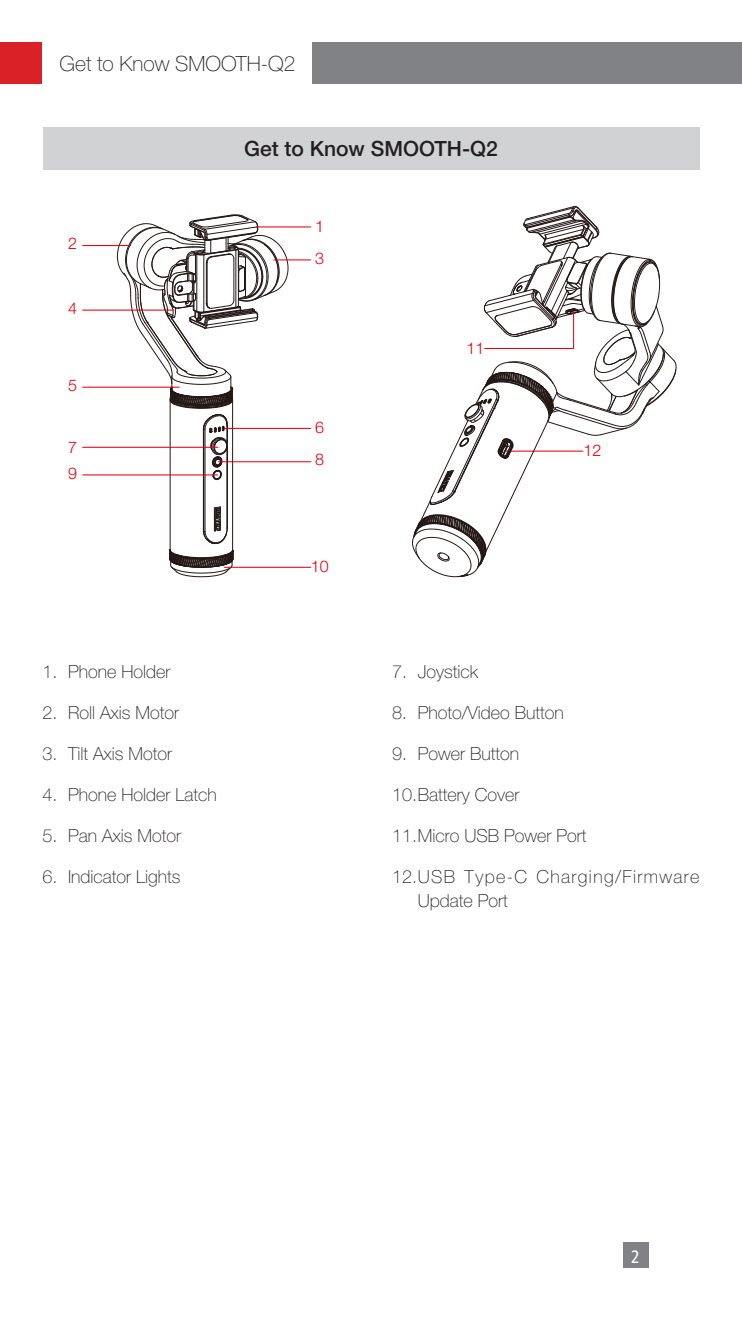
<style>
.page{position:relative;width:742px;height:1319px;background:#fff}
.page>*{position:absolute;margin:0;border:0;box-sizing:border-box;transform-origin:0 0}
.页码标题{font:21px "M Ying Hei PRC W2";color:#231f20}
.标题和目录{font:21px "M Ying Hei PRC W5";color:#231f20}
.编号{font:18px "M Ying Hei PRC W2";color:#231f20}
.编号-2{font:18px/24px "M Ying Hei PRC W2";letter-spacing:.075em;color:#231f20}
.t1{font:condensed 18px "Frutiger";color:#fff}
.t2{font:16.2px/31.5px "M Ying Hei PRC W3";color:#e60012}
</style>
<div class="page">
<div style="left:0;top:43px;width:43px;height:41px;background:#da2128"></div>
<div style="left:43px;top:43px;width:699px;height:41px;background:#808285"></div>
<div style="left:622px;top:1242px;width:26px;height:25px;background:#808285"></div>
<div style="left:43px;top:38px;width:269px;height:51px;background:#fff"></div>
<div style="left:43px;top:128px;width:656px;height:42px;background:#d1d2d4"></div>
<hr style="left:227px;top:447px;width:1px;height:81px;background:#231815">
<hr style="left:226px;top:448px;width:1px;height:80px;background:#231815">
<hr style="left:204px;top:429px;width:1px;height:102px;background:#231815">
<hr style="left:203px;top:429px;width:1px;height:102px;background:#231815">
<hr style="left:170px;top:400px;width:1px;height:149px;background:#231815">
<hr style="left:232px;top:400px;width:1px;height:149px;background:#231815">
<svg style="left:169px;top:506px;width:65px;height:71px"></svg>
<svg style="left:116px;top:214px;width:173px;height:266px"></svg>
<hr style="left:274px;top:259px;width:37px;height:1px;background:#e60012">
<hr style="left:256px;top:226px;width:55px;height:1px;background:#e60012">
<hr style="left:83px;top:245px;width:47px;height:1px;background:#e60012">
<hr style="left:83px;top:309px;width:91px;height:1px;background:#e60012">
<hr style="left:83px;top:386px;width:96px;height:1px;background:#e60012">
<hr style="left:224px;top:428px;width:87px;height:1px;background:#e60012">
<hr style="left:83px;top:446px;width:135px;height:2px;background:#e60012">
<hr style="left:218px;top:461px;width:93px;height:1px;background:#e60012">
<hr style="left:83px;top:474px;width:134px;height:1px;background:#e60012">
<hr style="left:224px;top:566px;width:87px;height:1px;background:#e60012">
<svg style="left:412px;top:205px;width:265px;height:372px"></svg>
<p class="页码标题" style="left:60px;top:51px;width:237px">Get to Know SMOOTH-Q2</p>
<p class="t2" style="left:68px;top:227px;width:10px">2</p>
<p class="t2" style="left:68px;top:292px;width:10px">4</p>
<p class="t2" style="left:68px;top:369px;width:10px">5</p>
<p class="标题和目录" style="left:244px;top:136px;width:255px">Get to Know SMOOTH-Q2</p>
<p class="t2" style="left:315px;top:210px;width:10px">1<br>3</p>
<p class="t2" style="left:315px;top:411px;width:10px">6</p>
<p class="t2" style="left:466px;top:332px;width:19px">11</p>
<p class="t2" style="left:68px;top:431px;width:10px">7</p>
<p class="t2" style="left:583px;top:434px;width:19px">12</p>
<p class="t2" style="left:315px;top:444px;width:10px">8</p>
<p class="t2" style="left:68px;top:457px;width:10px">9</p>
<p class="编号" style="left:43px;top:661px;width:129px">1. Phone Holder</p>
<p class="编号" style="left:43px;top:702px;width:138px">2. Roll Axis Motor</p>
<p class="编号" style="left:43px;top:743px;width:131px">3. Tilt Axis Motor</p>
<p class="编号" style="left:43px;top:784px;width:176px">4. Phone Holder Latch</p>
<p class="编号" style="left:43px;top:825px;width:140px">5. Pan Axis Motor</p>
<p class="编号" style="left:43px;top:866px;width:139px">6. Indicator Lights</p>
<p class="t2" style="left:311px;top:550px;width:19px">10</p>
<p class="编号" style="left:392px;top:661px;width:87px">7. Joystick</p>
<p class="编号" style="left:392px;top:702px;width:173px">8. Photo/Video Button</p>
<p class="编号" style="left:392px;top:743px;width:128px">9. Power Button</p>
<p class="编号" style="left:392px;top:784px;width:129px">10.Battery Cover</p>
<p class="编号" style="left:392px;top:825px;width:196px">11.Micro USB Power Port</p>
<p class="编号-2" style="left:418px;top:865px;width:283px;text-indent:-26px">12.USB Type-C Charging/Firmware<br>Update Port</p>
<p class="t1" style="left:631px;top:1245px;width:10px">2</p>
</div>
